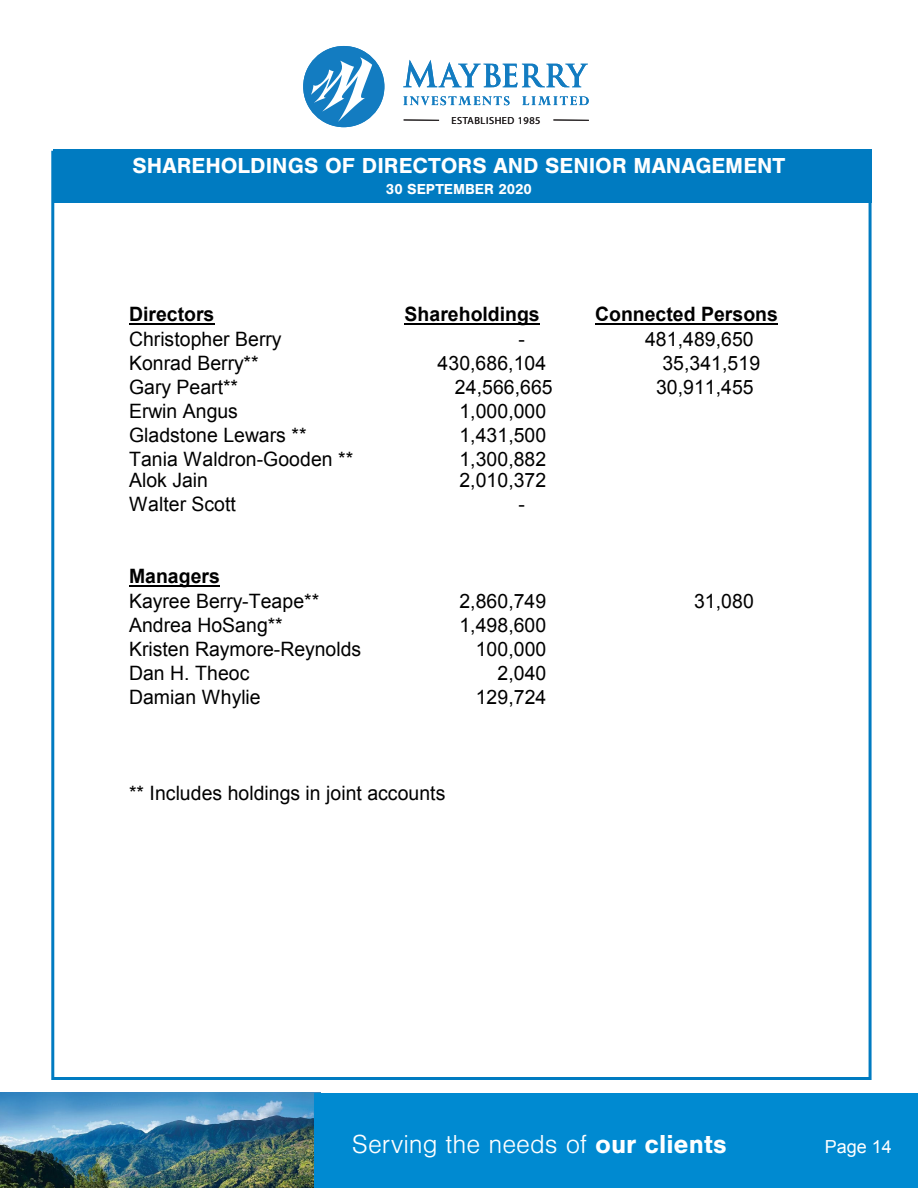
<style>
.page{position:relative;width:918px;height:1188px;background:#fff}
.page>*{position:absolute;margin:0;border:0;box-sizing:border-box;transform-origin:0 0}
.t1{font:300 27px "Nimbus San";color:#fff}
.t2{font:700 22.5px "Nimbus San";color:#fff}
.t3{font:19.8px "Arial";letter-spacing:.005em;color:#000}
.t4{font:700 19.8px "Arial";color:#000}
.t5{font:18px "Arial";color:#fff}
.t6{font:700 15px "Nimbus San";color:#fff}
.t7{font:10.35px "Myriad Pro";letter-spacing:.05em;color:#231f20}
.s1{font-weight:700}
</style>
<div class="page">
<div style="left:51px;top:151px;width:821px;height:929px;background:#fff;border:3px solid #007bc1"></div>
<div style="left:53px;top:149px;width:819px;height:53px;background:#007bc1"></div>
<hr style="left:129px;top:323px;width:86px;height:2px;background:#000">
<hr style="left:405px;top:323px;width:135px;height:2px;background:#000">
<hr style="left:595px;top:323px;width:183px;height:2px;background:#000">
<hr style="left:129px;top:585px;width:91px;height:2px;background:#000">
<svg style="left:403px;top:60px;width:185px;height:28px"></svg>
<svg style="left:403px;top:96px;width:186px;height:9px"></svg>
<div style="left:303px;top:46px;width:81px;height:81px;background:#137cc1;border-radius:50%"></div>
<svg style="left:311px;top:57px;width:61px;height:66px"></svg>
<hr style="left:404px;top:120px;width:35px;height:1px;background:#231f20">
<hr style="left:553px;top:120px;width:36px;height:1px;background:#231f20">
<img style="left:0;top:1093px;width:314px;height:95px">
<div style="left:314px;top:1093px;width:604px;height:95px;background:#008ad1"></div>
<p class="t7" style="left:452px;top:114px;width:90px">ESTABLISHED 1985</p>
<p class="t2" style="left:133px;top:153px;width:654px">SHAREHOLDINGS OF DIRECTORS AND SENIOR MANAGEMENT</p>
<p class="t6" style="left:386px;top:181px;width:148px">30 SEPTEMBER 2020</p>
<p class="t4" style="left:129px;top:301px;width:87px">Directors</p>
<p class="t4" style="left:405px;top:301px;width:137px">Shareholdings</p>
<p class="t4" style="left:595px;top:301px;width:184px">Connected Persons</p>
<p class="t3" style="left:129px;top:326px;width:154px">Christopher Berry</p>
<p class="t3" style="left:518px;top:326px;width:8px">-</p>
<p class="t3" style="left:645px;top:326px;width:110px">481,489,650</p>
<p class="t3" style="left:129px;top:350px;width:131px">Konrad Berry**</p>
<p class="t3" style="left:438px;top:350px;width:110px">430,686,104</p>
<p class="t3" style="left:662px;top:350px;width:99px">35,341,519</p>
<p class="t3" style="left:129px;top:374px;width:111px">Gary Peart**</p>
<p class="t3" style="left:455px;top:374px;width:99px">24,566,665</p>
<p class="t3" style="left:656px;top:374px;width:99px">30,911,455</p>
<p class="t3" style="left:129px;top:398px;width:110px">Erwin Angus</p>
<p class="t3" style="left:459px;top:398px;width:88px">1,000,000</p>
<p class="t3" style="left:129px;top:422px;width:179px">Gladstone Lewars **</p>
<p class="t3" style="left:459px;top:422px;width:88px">1,431,500</p>
<p class="t3" style="left:129px;top:446px;width:226px">Tania Waldron-Gooden **</p>
<p class="t3" style="left:459px;top:446px;width:88px">1,300,882</p>
<p class="t3" style="left:129px;top:467px;width:81px">Alok Jain</p>
<p class="t3" style="left:459px;top:467px;width:88px">2,010,372</p>
<p class="t3" style="left:129px;top:491px;width:108px">Walter Scott</p>
<p class="t3" style="left:518px;top:491px;width:8px">-</p>
<p class="t4" style="left:129px;top:563px;width:92px">Managers</p>
<p class="t3" style="left:129px;top:588px;width:192px">Kayree Berry-Teape**</p>
<p class="t3" style="left:459px;top:588px;width:88px">2,860,749</p>
<p class="t3" style="left:694px;top:588px;width:61px">31,080</p>
<p class="t3" style="left:129px;top:612px;width:155px">Andrea HoSang**</p>
<p class="t3" style="left:459px;top:612px;width:88px">1,498,600</p>
<p class="t3" style="left:129px;top:636px;width:234px">Kristen Raymore-Reynolds</p>
<p class="t3" style="left:476px;top:636px;width:72px">100,000</p>
<p class="t3" style="left:129px;top:660px;width:122px">Dan H. Theoc</p>
<p class="t3" style="left:498px;top:660px;width:50px">2,040</p>
<p class="t3" style="left:129px;top:684px;width:133px">Damian Whylie</p>
<p class="t3" style="left:476px;top:684px;width:72px">129,724</p>
<p class="t3" style="left:129px;top:780px;width:318px">** Includes holdings in joint accounts</p>
<h1 class="t1" style="left:352px;top:1130px;width:376px">Serving the needs of <span class="s1">our clients</span></h1>
<p class="t5" style="left:825px;top:1135px;width:69px">Page 14</p>
</div>
